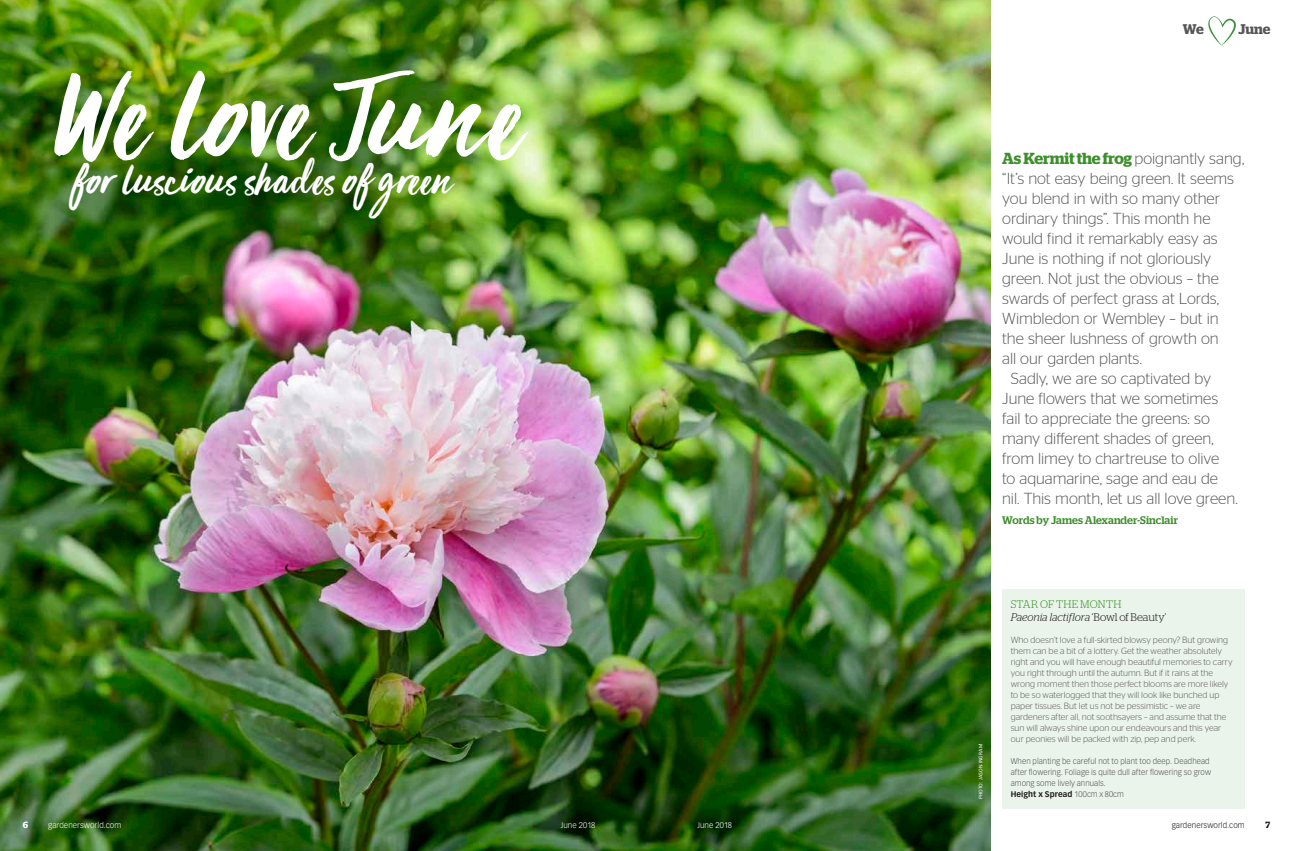
<style>
.page{position:relative;width:1293px;height:851px;background:#fff}
.page>*{position:absolute;margin:0;border:0;box-sizing:border-box;transform-origin:0 0}
.t1{font:135.8px "Viva Beautiful B";letter-spacing:.01em;color:#fff}
.t2{font:45.9px "Viva Beautiful B";letter-spacing:.04em;color:#fff}
.t3{font:300 16px "Stag Sans";letter-spacing:-.005em;color:#575555}
.t4{font:600 16px "Stag";letter-spacing:-.01em;color:#3c8f2b}
.t5{font:600 14px "Stag";letter-spacing:-.01em;color:#575555}
.t6{font:italic 300 11px/13px "Stag";letter-spacing:-.01em;color:#1b1918}
.t7{font:500 11px "Stag";color:#3c8f2b}
.t8{font:300 9px/11px "Stag Sans";color:#575555}
.t9{font:600 9px "Stag";color:#1b1918}
.t10{font:600 9px "Stag";color:#fff}
.t11{font:300 8px/11px "Vectora LH";letter-spacing:.01em;color:#575555}
.t12{font:300 8px "Vectora LH";letter-spacing:.01em;color:#fff}
.t13{font:300 8px "Vectora LH";letter-spacing:.01em;color:#1b1918}
.t14{font:5px "Vectora LH";letter-spacing:.02em;color:#fff}
.s1{font-family:"Stag Sans";font-weight:300;color:#575555}
.s2{font-style:normal;color:#3c8f2b}
.s3{font-style:normal}
.s4{font-weight:700;color:#1b1918}
</style>
<div class="page">
<img style="left:0;top:0;width:991px;height:850px">
<svg style="left:1208px;top:16px;width:28px;height:30px"></svg>
<div style="left:1002px;top:589px;width:242px;height:219px;background:#ebf4eb"></div>
<h1 class="t1" style="left:57px;top:25px;width:465px">We love June</h1>
<h2 class="t2" style="left:74px;top:149px;width:379px">for luscious shades of green</h2>
<p class="t10" style="left:23px;top:819px;width:7px">6</p>
<p class="t12" style="left:48px;top:820px;width:75px">gardenersworld.com</p>
<p class="t12" style="left:561px;top:820px;width:36px">June 2018</p>
<p class="t12" style="left:697px;top:820px;width:36px">June 2018</p>
<h3 class="t5" style="left:1182px;top:21px;width:22px">We</h3>
<h3 class="t5" style="left:1238px;top:21px;width:34px">June</h3>
<h3 class="t4" style="left:1002px;top:149px;width:244px">As Kermit the frog <span class="s1">poignantly sang,</span></h3>
<h3 class="t3" style="left:1002px;top:170px;width:233px">“It’s not easy being green. It seems</h3>
<h3 class="t3" style="left:1002px;top:190px;width:219px">you blend in with so many other</h3>
<h3 class="t3" style="left:1002px;top:210px;width:210px">ordinary things”. This month he</h3>
<h3 class="t3" style="left:1002px;top:230px;width:217px">would find it remarkably easy as</h3>
<h3 class="t3" style="left:1002px;top:250px;width:210px">June is nothing if not gloriously</h3>
<h3 class="t3" style="left:1002px;top:270px;width:218px">green. Not just the obvious – the</h3>
<h3 class="t3" style="left:1002px;top:290px;width:218px">swards of perfect grass at Lords,</h3>
<h3 class="t3" style="left:1002px;top:310px;width:218px">Wimbledon or Wembley – but in</h3>
<h3 class="t3" style="left:1002px;top:330px;width:218px">the sheer lushness of growth on</h3>
<h3 class="t3" style="left:1002px;top:350px;width:141px">all our garden plants.</h3>
<h3 class="t3" style="left:1010px;top:370px;width:202px">Sadly, we are so captivated by</h3>
<h3 class="t3" style="left:1002px;top:390px;width:217px">June flowers that we sometimes</h3>
<h3 class="t3" style="left:1002px;top:410px;width:209px">fail to appreciate the greens: so</h3>
<h3 class="t3" style="left:1002px;top:430px;width:213px">many different shades of green,</h3>
<h3 class="t3" style="left:1002px;top:450px;width:218px">from limey to chartreuse to olive</h3>
<h3 class="t3" style="left:1002px;top:470px;width:217px">to aquamarine, sage and eau de</h3>
<h3 class="t3" style="left:1002px;top:490px;width:237px">nil. This month, let us all love green.</h3>
<p class="t7" style="left:1002px;top:514px;width:177px">Words by James Alexander-Sinclair</p>
<p class="t14" style="left:977px;top:799px;width:57px;rotate:-90deg">PHOTO: JASON INGRAM</p>
<p class="t6" style="left:1010px;top:597px;width:157px"><span class="s2">STAR OF THE MONTH<br></span>Paeonia lactiflora <span class="s3">‘Bowl of Beauty’</span></p>
<p class="t8" style="left:1010px;top:634px;width:223px">Who doesn’t love a full-skirted blowsy peony? But growing them can be a bit of a lottery. Get the weather absolutely right and you will have enough beautiful memories to carry you right through until the autumn. But if it rains at the wrong moment then those perfect blooms are more likely to be so waterlogged that they will look like bunched up paper tissues. But let us not be pessimistic – we are gardeners after all, not soothsayers – and assume that the sun will always shine upon our endeavours and this year our peonies will be packed with zip, pep and perk.</p>
<p class="t11" style="left:1010px;top:756px;width:202px">When planting be careful not to plant too deep. Deadhead after flowering. Foliage is quite dull after flowering so grow among some lively annuals.<br><span class="s4">Height x Spread</span> 100cm x 80cm</p>
<p class="t13" style="left:1171px;top:820px;width:75px">gardenersworld.com</p>
<p class="t9" style="left:1265px;top:819px;width:6px">7</p>
</div>
